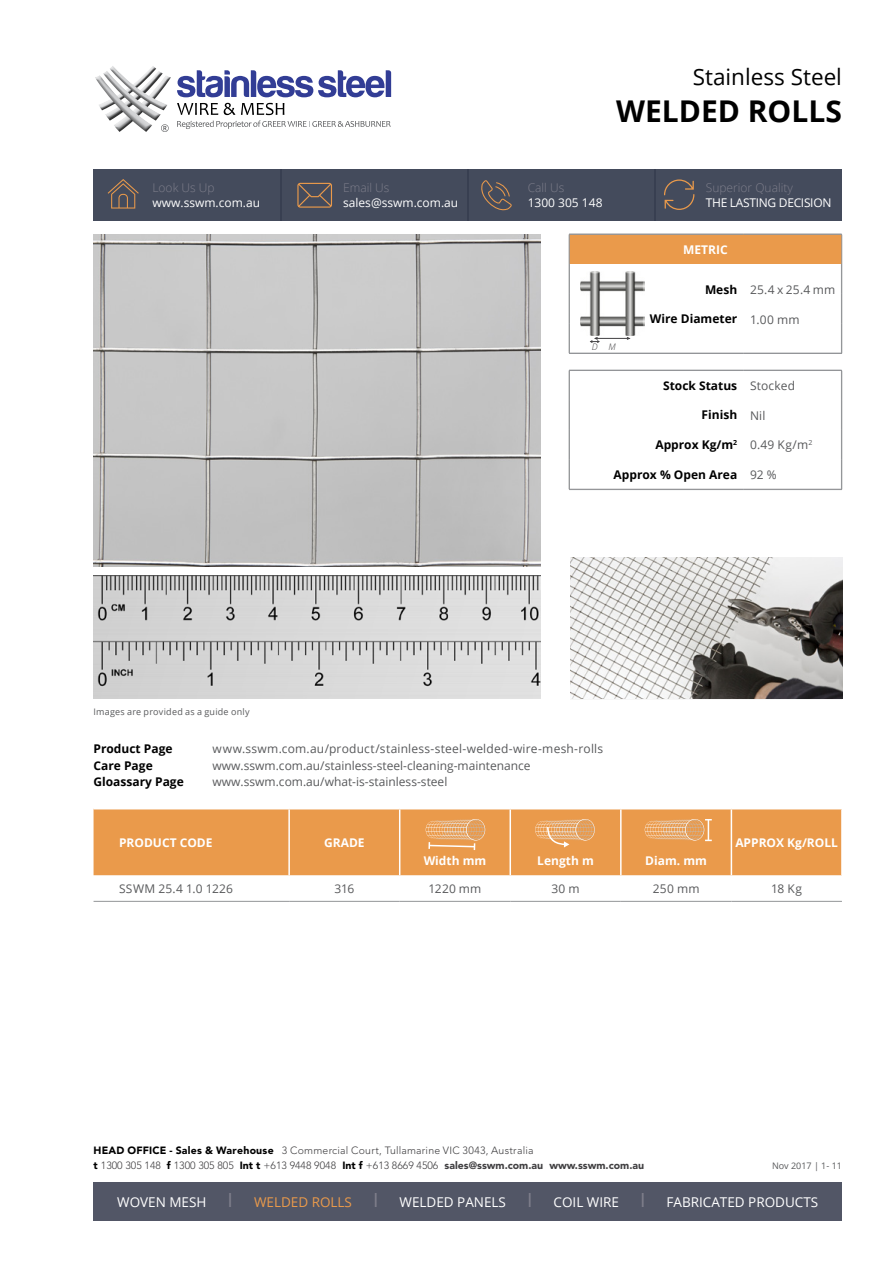
<style>
.page{position:relative;width:893px;height:1263px;background:#fff}
.page>*{position:absolute;margin:0;border:0;box-sizing:border-box;transform-origin:0 0}
.t1{font:700 30px "Open Sans";color:#000}
.t2{font:22.5px "Open Sans";color:#000}
.t3{font:13.5px "Open Sans";color:#fff}
.t4{font:13.5px "Open Sans";color:#ea9a4b}
.t5{font:12px "Open Sans";color:#58595b}
.t6{font:700 12px "Open Sans";color:#000}
.t7{font:700 12px "Open Sans";color:#fff}
.t8{font:12px "Open Sans";color:#fff}
.t9{font:300 12px "Open Sans";color:#7e7e8b}
.t10{font:12px "Open Sans";letter-spacing:-.025em;color:#fff}
.t11{font:12px "Open Sans";letter-spacing:.025em;color:#58595b}
.t12{font:300 10.5px/15px "Avenir LT Std";letter-spacing:.01em;color:#414042}
.t13{font:9px "Open Sans";letter-spacing:.025em;color:#58595b}
.t14{font:9px "Open Sans";color:#58595b}
.t15{font:italic 300 9px "Open Sans";color:#414042}
.s1{font-weight:900;color:#000}
.s2{font-weight:900}
.s3{font-size:19.5px;color:#7e7e8b}
</style>
<div class="page">
<div style="left:94px;top:169px;width:748px;height:51px;background:#444b5c"></div>
<svg style="left:177px;top:70px;width:214px;height:27px"></svg>
<svg style="left:177px;top:103px;width:214px;height:26px"></svg>
<svg style="left:95px;top:66px;width:76px;height:66px"></svg>
<div style="left:94px;top:1182px;width:748px;height:38px;background:#525666"></div>
<img style="left:94px;top:575px;width:446px;height:124px">
<div style="left:94px;top:809px;width:747px;height:66px;background:#ea9a4b"></div>
<hr style="left:288px;top:809px;width:2px;height:66px;background:#fff">
<hr style="left:399px;top:809px;width:1px;height:66px;background:#fff">
<hr style="left:509px;top:809px;width:2px;height:66px;background:#fff">
<hr style="left:620px;top:809px;width:2px;height:66px;background:#fff">
<hr style="left:731px;top:809px;width:1px;height:66px;background:#fff">
<svg style="left:426px;top:819px;width:59px;height:31px"></svg>
<svg style="left:535px;top:819px;width:60px;height:28px"></svg>
<svg style="left:645px;top:819px;width:67px;height:22px"></svg>
<hr style="left:280px;top:169px;width:1px;height:51px;background:#383f51">
<hr style="left:467px;top:169px;width:1px;height:51px;background:#383f51">
<hr style="left:654px;top:169px;width:2px;height:51px;background:#383f51">
<svg style="left:664px;top:179px;width:30px;height:31px"></svg>
<svg style="left:297px;top:183px;width:35px;height:25px"></svg>
<svg style="left:481px;top:180px;width:31px;height:30px"></svg>
<svg style="left:108px;top:179px;width:31px;height:30px"></svg>
<img style="left:580px;top:272px;width:64px;height:64px">
<hr style="left:595px;top:338px;width:34px;height:1px;background:#414042">
<svg style="left:590px;top:337px;width:10px;height:6px"></svg>
<div style="left:569px;top:234px;width:273px;height:30px;background:#ea9a4b"></div>
<svg style="left:841px;top:235px;width:1px;height:29px"></svg>
<hr style="left:569px;top:370px;width:175px;height:1px;background:#939598">
<svg style="left:569px;top:371px;width:1px;height:29px"></svg>
<hr style="left:744px;top:370px;width:98px;height:1px;background:#939598">
<svg style="left:841px;top:371px;width:1px;height:29px"></svg>
<hr style="left:569px;top:400px;width:1px;height:30px;background:#939598">
<hr style="left:841px;top:400px;width:1px;height:30px;background:#939598">
<svg style="left:569px;top:430px;width:1px;height:59px"></svg>
<svg style="left:841px;top:430px;width:1px;height:59px"></svg>
<hr style="left:569px;top:489px;width:175px;height:1px;background:#939598">
<hr style="left:744px;top:489px;width:98px;height:1px;background:#939598">
<hr style="left:569px;top:234px;width:175px;height:1px;background:#939598">
<svg style="left:569px;top:235px;width:1px;height:29px"></svg>
<hr style="left:744px;top:234px;width:98px;height:1px;background:#939598">
<hr style="left:569px;top:264px;width:1px;height:30px;background:#939598">
<hr style="left:841px;top:264px;width:1px;height:30px;background:#939598">
<svg style="left:569px;top:294px;width:1px;height:59px"></svg>
<svg style="left:841px;top:294px;width:1px;height:59px"></svg>
<hr style="left:569px;top:353px;width:175px;height:1px;background:#939598">
<hr style="left:744px;top:353px;width:98px;height:1px;background:#939598">
<img style="left:570px;top:557px;width:273px;height:142px">
<hr style="left:94px;top:901px;width:195px;height:1px;background:#939598">
<hr style="left:289px;top:901px;width:111px;height:1px;background:#939598">
<hr style="left:400px;top:901px;width:110px;height:1px;background:#939598">
<hr style="left:510px;top:901px;width:111px;height:1px;background:#939598">
<hr style="left:621px;top:901px;width:110px;height:1px;background:#939598">
<hr style="left:731px;top:901px;width:111px;height:1px;background:#939598">
<img style="left:94px;top:235px;width:446px;height:332px">
<p class="t9" style="left:152px;top:179px;width:64px">Look Us Up</p>
<p class="t8" style="left:152px;top:194px;width:109px">www.sswm.com.au</p>
<p class="t9" style="left:343px;top:180px;width:48px">Email Us</p>
<p class="t8" style="left:343px;top:195px;width:117px">sales@sswm.com.au</p>
<h2 class="t2" style="left:693px;top:61px;width:151px">Stainless Steel</h2>
<h1 class="t1" style="left:616px;top:90px;width:227px">WELDED ROLLS</h1>
<p class="t9" style="left:528px;top:180px;width:38px">Call Us</p>
<p class="t8" style="left:528px;top:195px;width:76px">1300 305 148</p>
<p class="t9" style="left:706px;top:179px;width:89px">Superior Quality</p>
<p class="t10" style="left:706px;top:194px;width:127px">THE LASTING DECISION</p>
<p class="t7" style="left:683px;top:241px;width:46px">METRIC</p>
<p class="t6" style="left:705px;top:281px;width:34px">Mesh</p>
<p class="t6" style="left:650px;top:311px;width:89px">Wire Diameter</p>
<p class="t5" style="left:750px;top:281px;width:87px">25.4 x 25.4 mm</p>
<p class="t5" style="left:750px;top:311px;width:51px">1.00 mm</p>
<p class="t15" style="left:592px;top:341px;width:26px">D M</p>
<p class="t6" style="left:663px;top:377px;width:76px">Stock Status</p>
<p class="t6" style="left:702px;top:407px;width:37px">Finish</p>
<p class="t6" style="left:655px;top:436px;width:83px">Approx Kg/m<sup>2</sup></p>
<p class="t6" style="left:614px;top:466px;width:125px">Approx % Open Area</p>
<p class="t5" style="left:750px;top:377px;width:47px">Stocked</p>
<p class="t5" style="left:750px;top:407px;width:17px">Nil</p>
<p class="t5" style="left:750px;top:437px;width:64px">0.49 Kg/m<sup>2</sup></p>
<p class="t5" style="left:750px;top:466px;width:28px">92 %</p>
<p class="t13" style="left:94px;top:705px;width:158px">Images are provided as a guide only</p>
<p class="t6" style="left:94px;top:740px;width:81px">Product Page</p>
<p class="t5" style="left:213px;top:741px;width:392px">www.sswm.com.au/product/stainless-steel-welded-wire-mesh-rolls</p>
<p class="t6" style="left:94px;top:757px;width:61px">Care Page</p>
<p class="t5" style="left:213px;top:757px;width:319px">www.sswm.com.au/stainless-steel-cleaning-maintenance</p>
<p class="t6" style="left:94px;top:773px;width:92px">Gloassary Page</p>
<p class="t5" style="left:213px;top:774px;width:236px">www.sswm.com.au/what-is-stainless-steel</p>
<p class="t7" style="left:119px;top:834px;width:95px">PRODUCT CODE</p>
<p class="t7" style="left:324px;top:834px;width:42px">GRADE</p>
<p class="t7" style="left:424px;top:852px;width:64px">Width mm</p>
<p class="t7" style="left:537px;top:852px;width:58px">Length m</p>
<p class="t7" style="left:645px;top:852px;width:63px">Diam. mm</p>
<p class="t7" style="left:735px;top:834px;width:104px">APPROX Kg/ROLL</p>
<p class="t11" style="left:119px;top:880px;width:115px">SSWM 25.4 1.0 1226</p>
<p class="t5" style="left:334px;top:880px;width:22px">316</p>
<p class="t5" style="left:428px;top:880px;width:54px">1220 mm</p>
<p class="t5" style="left:551px;top:880px;width:30px">30 m</p>
<p class="t5" style="left:653px;top:880px;width:48px">250 mm</p>
<p class="t5" style="left:771px;top:880px;width:32px">18 Kg</p>
<p class="t12" style="left:94px;top:1143px;width:552px"><span class="s1">HEAD OFFICE - Sales &amp; Warehouse</span> 3 Commercial Court, Tullamarine VIC 3043, Australia<br><span class="s1">t</span> 1300 305 148 <span class="s1">f</span> 1300 305 805 <span class="s1">Int t</span> +613 9448 9048 <span class="s1">Int f</span> +613 8669 4506 <span class="s2">sales@sswm.com.au www.sswm.com.au</span></p>
<p class="t14" style="left:772px;top:1160px;width:71px">Nov 2017 | 1- 11</p>
<p class="t3" style="left:117px;top:1192px;width:117px">WOVEN MESH <span class="s3">I</span></p>
<p class="t4" style="left:254px;top:1192px;width:126px">WELDED ROLLS <span class="s3">I</span></p>
<p class="t3" style="left:400px;top:1192px;width:134px">WELDED PANELS <span class="s3">I</span></p>
<p class="t3" style="left:554px;top:1192px;width:93px">COIL WIRE <span class="s3">I</span></p>
<p class="t3" style="left:666px;top:1192px;width:153px">FABRICATED PRODUCTS</p>
</div>
